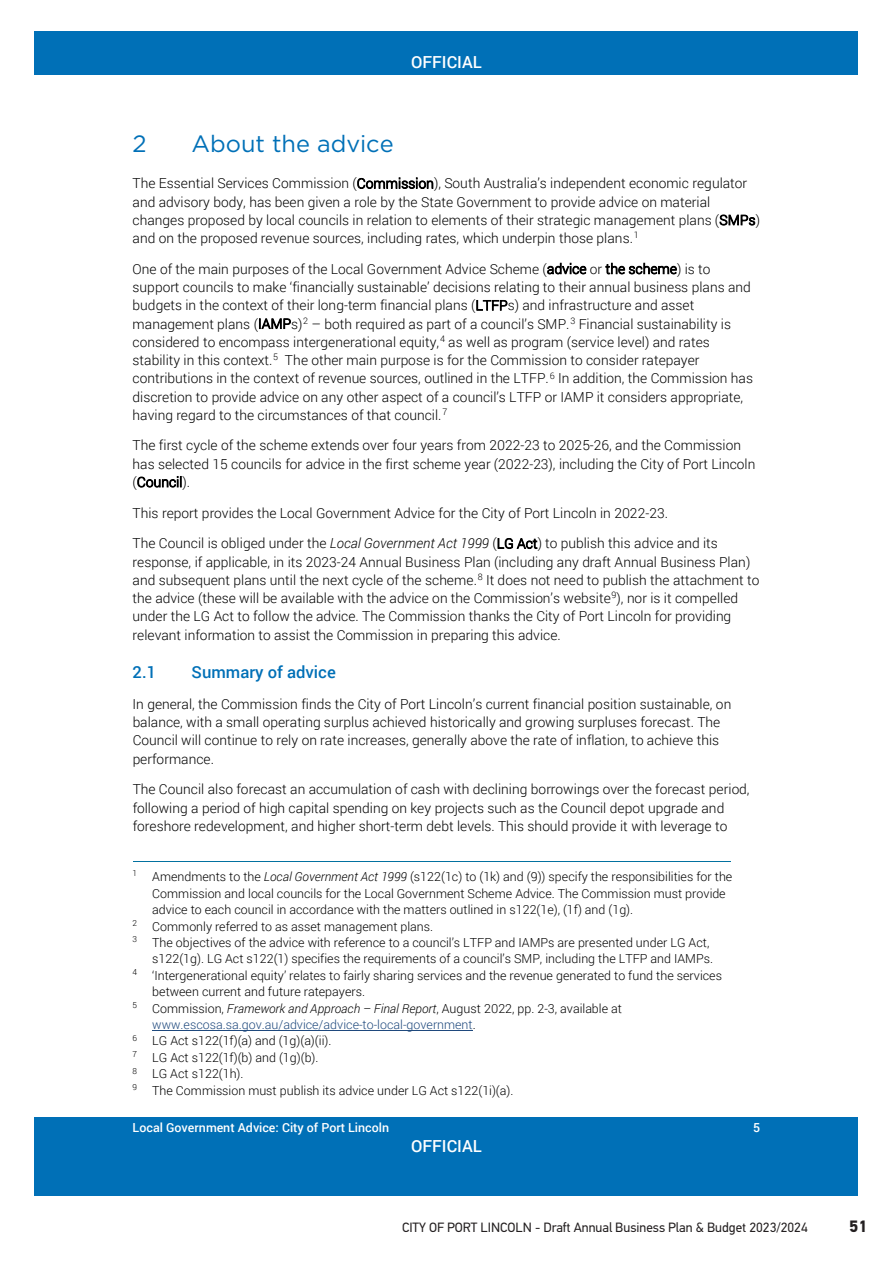
<style>
.page{position:relative;width:893px;height:1263px;background:#fff}
.page>*{position:absolute;margin:0;border:0;box-sizing:border-box;transform-origin:0 0}
.t1{font:23.55px "Gotham";color:#0070b7}
.t2{font:500 16.65px "Roboto";color:#0070b7}
.t3{font:500 16.65px "Roboto";color:#fff}
.t4{font:700 16.5px "PFDIN Text Pro";color:#231f20}
.t5{font:300 13.8px/18.3px "Roboto";color:#000}
.t6{font:13.5px "PFDIN Text Pro";color:#231f20}
.t7{font:300 12.45px "Roboto";color:#000}
.t8{font:300 12.45px "Roboto";color:#1f497d}
.t9{font:500 12.45px "Roboto";color:#fff}
.s1{font-style:italic}
.s2{color:#000}
</style>
<div class="page">
<div style="left:35px;top:31px;width:823px;height:44px;background:#0070b7"></div>
<div style="left:35px;top:1118px;width:823px;height:78px;background:#0070b7"></div>
<hr style="left:133px;top:861px;width:597px;height:1px;background:#0271a0">
<hr style="left:152px;top:1030px;width:321px;height:1px;background:#1f497d">
<p class="t3" style="left:411px;top:50px;width:72px">OFFICIAL</p>
<p class="t1" style="left:133px;top:128px;width:16px">2</p>
<p class="t1" style="left:192px;top:128px;width:204px">About the advice</p>
<p class="t5" style="left:133px;top:174px;width:629px">The Essential Services Commission (Commission), South Australia’s independent economic regulator and advisory body, has been given a role by the State Government to provide advice on material changes proposed by local councils in relation to elements of their strategic management plans (SMPs) and on the proposed revenue sources, including rates, which underpin those plans.<sup>1</sup></p>
<p class="t5" style="left:133px;top:259px;width:622px">One of the main purposes of the Local Government Advice Scheme (advice or the scheme) is to support councils to make ‘financially sustainable’ decisions relating to their annual business plans and budgets in the context of their long-term financial plans (LTFPs) and infrastructure and asset management plans (IAMPs)<sup>2</sup> – both required as part of a council’s SMP.<sup>3</sup> Financial sustainability is considered to encompass intergenerational equity,<sup>4</sup> as well as program (service level) and rates stability in this context.<sup>5</sup> The other main purpose is for the Commission to consider ratepayer contributions in the context of revenue sources, outlined in the LTFP.<sup>6</sup> In addition, the Commission has discretion to provide advice on any other aspect of a council’s LTFP or IAMP it considers appropriate, having regard to the circumstances of that council.<sup>7</sup></p>
<p class="t5" style="left:133px;top:436px;width:624px">The first cycle of the scheme extends over four years from 2022-23 to 2025-26, and the Commission has selected 15 councils for advice in the first scheme year (2022-23), including the City of Port Lincoln (Council).</p>
<p class="t5" style="left:133px;top:503px;width:537px">This report provides the Local Government Advice for the City of Port Lincoln in 2022-23.</p>
<p class="t5" style="left:133px;top:534px;width:628px">The Council is obliged under the <span class="s1">Local Government Act 1999</span> (LG Act) to publish this advice and its response, if applicable, in its 2023-24 Annual Business Plan (including any draft Annual Business Plan) and subsequent plans until the next cycle of the scheme.<sup>8</sup> It does not need to publish the attachment to the advice (these will be available with the advice on the Commission’s website<sup>9</sup>), nor is it compelled under the LG Act to follow the advice. The Commission thanks the City of Port Lincoln for providing relevant information to assist the Commission in preparing this advice.</p>
<p class="t2" style="left:133px;top:660px;width:25px">2.1</p>
<p class="t2" style="left:192px;top:660px;width:146px">Summary of advice</p>
<p class="t5" style="left:133px;top:694px;width:600px">In general, the Commission finds the City of Port Lincoln’s current financial position sustainable, on balance, with a small operating surplus achieved historically and growing surpluses forecast. The Council will continue to rely on rate increases, generally above the rate of inflation, to achieve this performance.</p>
<p class="t5" style="left:133px;top:780px;width:618px">The Council also forecast an accumulation of cash with declining borrowings over the forecast period, following a period of high capital spending on key projects such as the Council depot upgrade and foreshore redevelopment, and higher short-term debt levels. This should provide it with leverage to</p>
<p class="t7" style="left:133px;top:868px;width:601px"><sup>1</sup> Amendments to the <span class="s1">Local Government Act 1999</span> (s122(1c) to (1k) and (9)) specify the responsibilities for the</p>
<p class="t7" style="left:152px;top:885px;width:575px">Commission and local councils for the Local Government Scheme Advice. The Commission must provide</p>
<p class="t7" style="left:152px;top:901px;width:483px">advice to each council in accordance with the matters outlined in s122(1e), (1f) and (1g).</p>
<p class="t7" style="left:133px;top:917px;width:302px"><sup>2</sup> Commonly referred to as asset management plans.</p>
<p class="t7" style="left:133px;top:934px;width:578px"><sup>3</sup> The objectives of the advice with reference to a council’s LTFP and IAMPs are presented under LG Act,</p>
<p class="t7" style="left:152px;top:950px;width:562px">s122(1g). LG Act s122(1) specifies the requirements of a council’s SMP, including the LTFP and IAMPs.</p>
<p class="t7" style="left:133px;top:967px;width:591px"><sup>4</sup> ‘Intergenerational equity’ relates to fairly sharing services and the revenue generated to fund the services</p>
<p class="t7" style="left:152px;top:983px;width:214px">between current and future ratepayers.</p>
<p class="t7" style="left:133px;top:999px;width:491px"><sup>5</sup> Commission, <span class="s1">Framework and Approach – Final Report</span>, August 2022, pp. 2-3, available at</p>
<p class="t8" style="left:152px;top:1016px;width:325px">www.escosa.sa.gov.au/advice/advice-to-local-government<span class="s2">.</span></p>
<p class="t7" style="left:133px;top:1032px;width:200px"><sup>6</sup> LG Act s122(1f)(a) and (1g)(a)(ii).</p>
<p class="t7" style="left:133px;top:1049px;width:187px"><sup>7</sup> LG Act s122(1f)(b) and (1g)(b).</p>
<p class="t7" style="left:133px;top:1065px;width:112px"><sup>8</sup> LG Act s122(1h).</p>
<p class="t7" style="left:133px;top:1082px;width:382px"><sup>9</sup> The Commission must publish its advice under LG Act s122(1i)(a).</p>
<p class="t9" style="left:133px;top:1118px;width:258px">Local Government Advice: City of Port Lincoln</p>
<p class="t9" style="left:753px;top:1118px;width:9px">5</p>
<p class="t3" style="left:411px;top:1135px;width:72px">OFFICIAL</p>
<p class="t6" style="left:402px;top:1219px;width:407px">CITY OF PORT LINCOLN - Draft Annual Business Plan &amp; Budget 2023/2024</p>
<p class="t4" style="left:849px;top:1216px;width:20px">51</p>
</div>
